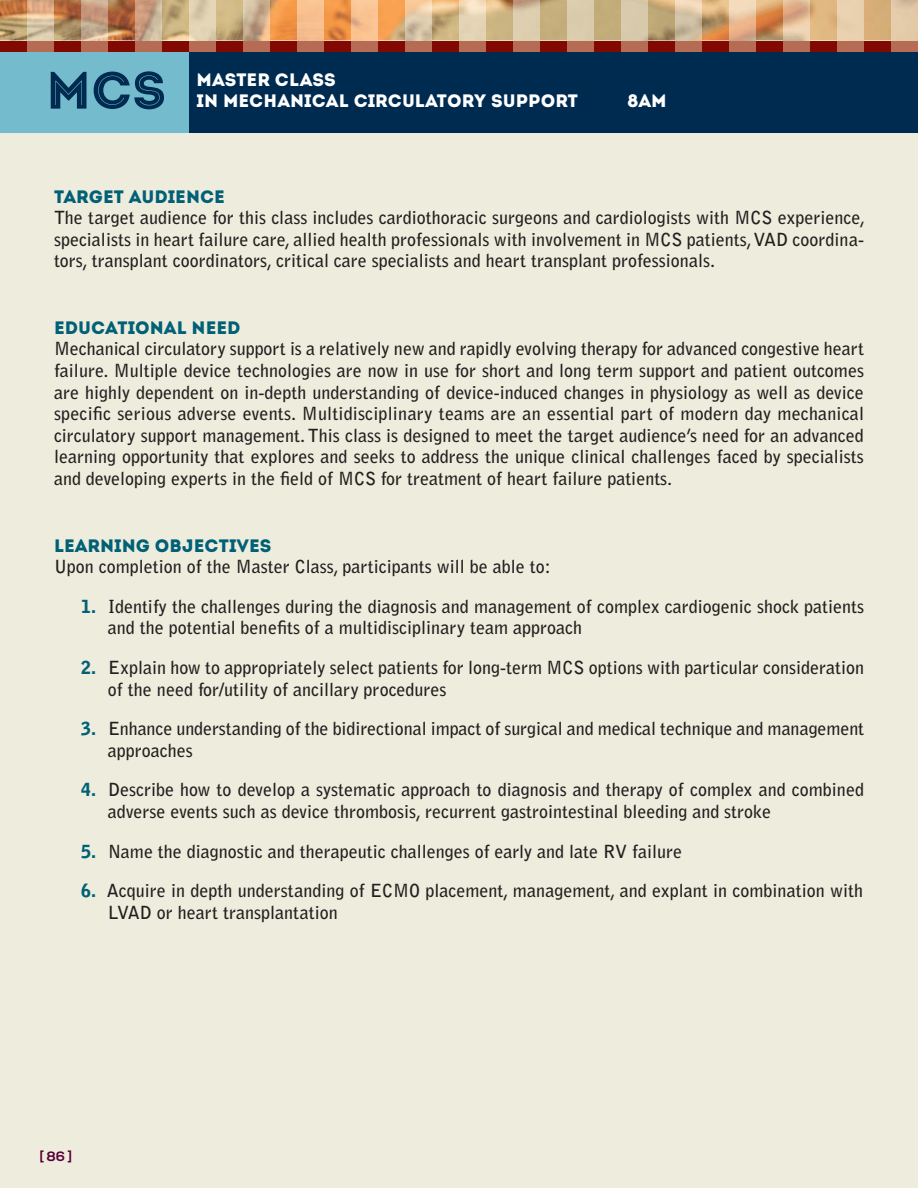
<style>
.page{position:relative;width:918px;height:1188px;background:#fff}
.page>*{position:absolute;margin:0;border:0;box-sizing:border-box;transform-origin:0 0}
.t1{font:52.35px "Intro Inline";color:#002b50}
.t2{font:700 18px/21.6px "Bell Gothic Std";color:#231f20}
.t3{font:18px "Intro";color:#006076}
.t4{font:18px/21.6px "Intro";color:#fff}
.t5{font:700 13.5px "Nexa";color:#580039}
.s1{font-weight:900;color:#006076}
</style>
<div class="page">
<div style="left:0;top:51px;width:918px;height:1137px;background:#eeecdd"></div>
<div style="left:0;top:28px;width:918px;height:24px;background:#820902"></div>
<img style="left:0;top:0;width:891px;height:40px">
<div style="left:27px;top:40px;width:27px;height:12px;background:#b66b55"></div>
<img style="left:27px;top:0;width:27px;height:40px">
<div style="left:81px;top:40px;width:27px;height:12px;background:#b66b55"></div>
<img style="left:81px;top:0;width:27px;height:40px">
<div style="left:135px;top:40px;width:27px;height:12px;background:#b66b55"></div>
<img style="left:135px;top:0;width:27px;height:40px">
<div style="left:189px;top:40px;width:27px;height:12px;background:#b66b55"></div>
<img style="left:189px;top:0;width:27px;height:40px">
<div style="left:243px;top:40px;width:27px;height:12px;background:#b66b55"></div>
<img style="left:243px;top:0;width:27px;height:40px">
<div style="left:297px;top:40px;width:27px;height:12px;background:#b66b55"></div>
<img style="left:297px;top:0;width:27px;height:40px">
<div style="left:351px;top:40px;width:27px;height:12px;background:#b66b55"></div>
<img style="left:351px;top:0;width:27px;height:40px">
<div style="left:405px;top:40px;width:27px;height:12px;background:#b66b55"></div>
<img style="left:405px;top:0;width:27px;height:40px">
<div style="left:459px;top:40px;width:27px;height:12px;background:#b66b55"></div>
<img style="left:459px;top:0;width:27px;height:40px">
<div style="left:513px;top:40px;width:27px;height:12px;background:#b66b55"></div>
<img style="left:513px;top:0;width:27px;height:40px">
<div style="left:567px;top:40px;width:27px;height:12px;background:#b66b55"></div>
<img style="left:567px;top:0;width:27px;height:40px">
<div style="left:621px;top:40px;width:27px;height:12px;background:#b66b55"></div>
<img style="left:621px;top:0;width:27px;height:40px">
<div style="left:675px;top:40px;width:27px;height:12px;background:#b66b55"></div>
<img style="left:675px;top:0;width:27px;height:40px">
<div style="left:729px;top:40px;width:27px;height:12px;background:#b66b55"></div>
<img style="left:729px;top:0;width:27px;height:40px">
<div style="left:783px;top:40px;width:27px;height:12px;background:#b66b55"></div>
<img style="left:783px;top:0;width:27px;height:40px">
<div style="left:837px;top:40px;width:27px;height:12px;background:#b66b55"></div>
<img style="left:837px;top:0;width:27px;height:40px">
<div style="left:891px;top:40px;width:27px;height:12px;background:#b66b55"></div>
<img style="left:891px;top:0;width:27px;height:40px">
<div style="left:0;top:52px;width:189px;height:80px;background:#74bbce"></div>
<div style="left:189px;top:52px;width:729px;height:80px;background:#002b50"></div>
<h1 class="t1" style="left:46px;top:72px;width:122px">MCS</h1>
<p class="t4" style="left:197px;top:69px;width:383px">MASTER CLASS<br>IN MECHANICAL CIRCULATORY SUPPORT</p>
<p class="t4" style="left:628px;top:90px;width:41px">8AM</p>
<p class="t3" style="left:54px;top:186px;width:173px">TARGET AUDIENCE</p>
<p class="t2" style="left:54px;top:208px;width:813px;text-align:justify">The target audience for this class includes cardiothoracic surgeons and cardiologists with MCS experience, specialists in heart failure care, allied health professionals with involvement in MCS patients, VAD coordina&shy;tors, transplant coordinators, critical care specialists and heart transplant professionals.</p>
<p class="t3" style="left:54px;top:317px;width:188px">EDUCATIONAL NEED</p>
<p class="t2" style="left:54px;top:339px;width:812px;text-align:justify">Mechanical circulatory support is a relatively new and rapidly evolving therapy for advanced congestive heart failure. Multiple device technologies are now in use for short and long term support and patient outcomes are highly dependent on in-depth understanding of device-induced changes in physiology as well as device specific serious adverse events. Multidisciplinary teams are an essential part of modern day mechanical circulatory support management. This class is designed to meet the target audience’s need for an advanced learning opportunity that explores and seeks to address the unique clinical challenges faced by specialists and developing experts in the field of MCS for treatment of heart failure patients.</p>
<p class="t3" style="left:54px;top:535px;width:219px">LEARNING OBJECTIVES</p>
<p class="t2" style="left:54px;top:557px;width:498px">Upon completion of the Master Class, participants will be able to:</p>
<p class="t2" style="left:108px;top:597px;width:758px;text-indent:-27px"><span class="s1">1.</span> Identify the challenges during the diagnosis and management of complex cardiogenic shock patients and the potential benefits of a multidisciplinary team approach</p>
<p class="t2" style="left:108px;top:658px;width:758px;text-indent:-27px"><span class="s1">2.</span> Explain how to appropriately select patients for long-term MCS options with particular consideration of the need for/utility of ancillary procedures</p>
<p class="t2" style="left:108px;top:719px;width:758px;text-indent:-27px"><span class="s1">3.</span> Enhance understanding of the bidirectional impact of surgical and medical technique and management approaches</p>
<p class="t2" style="left:108px;top:780px;width:758px;text-indent:-27px"><span class="s1">4.</span> Describe how to develop a systematic approach to diagnosis and therapy of complex and combined adverse events such as device thrombosis, recurrent gastrointestinal bleeding and stroke</p>
<p class="t2" style="left:81px;top:841px;width:603px"><span class="s1">5.</span> Name the diagnostic and therapeutic challenges of early and late RV failure</p>
<p class="t2" style="left:108px;top:881px;width:757px;text-indent:-27px"><span class="s1">6.</span> Acquire in depth understanding of ECMO placement, management, and explant in combination with<br>LVAD or heart transplantation</p>
<p class="t5" style="left:40px;top:1152px;width:34px">[ 86]</p>
</div>
